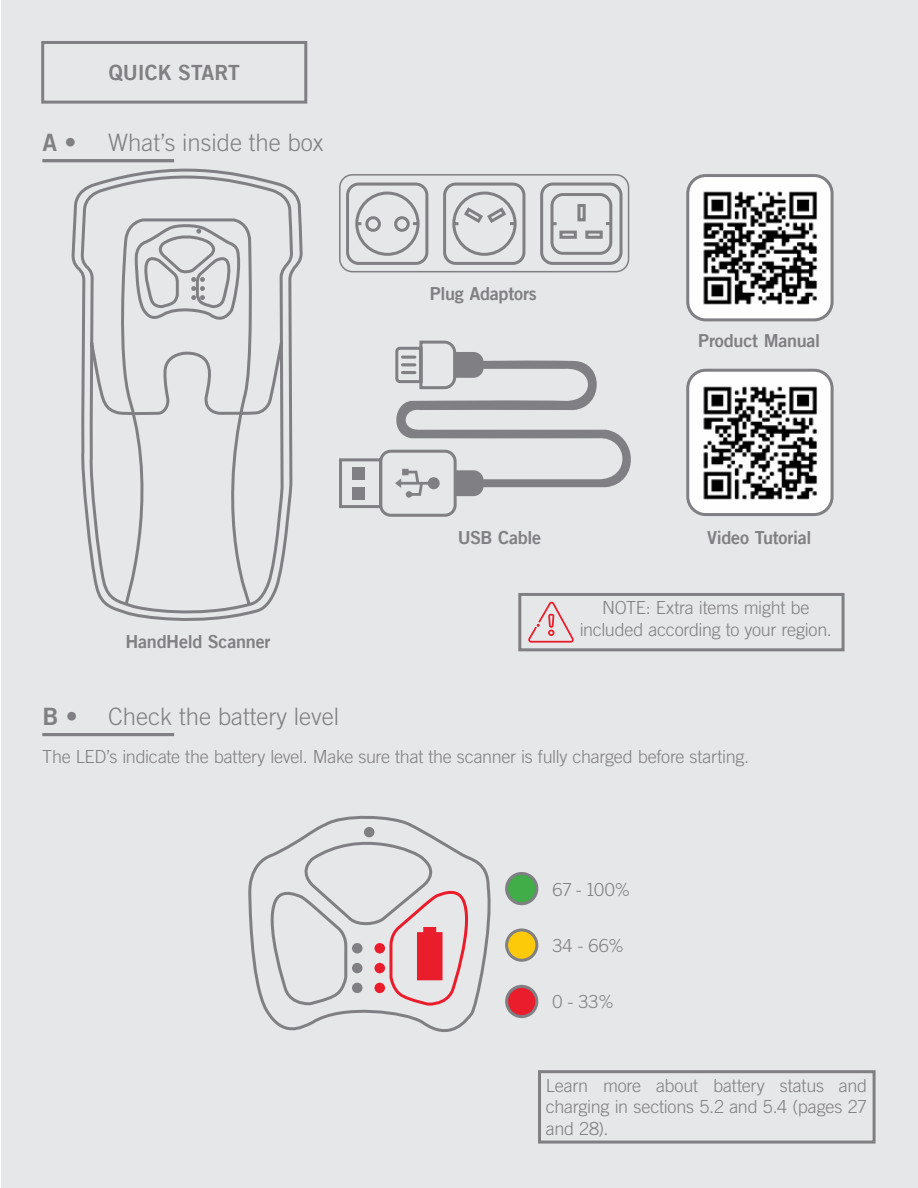
<style>
.page{position:relative;width:918px;height:1188px;background:#fff}
.page>*{position:absolute;margin:0;border:0;box-sizing:border-box;transform-origin:0 0}
.t1{font:300 24px "Trade Gothic LT Std";color:#807f83}
.t2{font:24px "Trade Gothic LT Bold Two";color:#807f83}
.t3{font:21px "Trade Gothic LT Bold Two";color:#807f83}
.t4{font:300 18px/21.6px "Trade Gothic LT Std";letter-spacing:-.015em;color:#807f83;text-align:justify}
.t5{font:18px "Trade Gothic LT Bold Two";letter-spacing:-.015em;color:#807f83}
</style>
<div class="page">
<div style="left:2px;top:0;width:916px;height:1188px;background:#e6e7e8"></div>
<svg style="left:72px;top:160px;width:231px;height:461px"></svg>
<svg style="left:196px;top:229px;width:5px;height:5px"></svg>
<svg style="left:191px;top:277px;width:14px;height:23px"></svg>
<svg style="left:346px;top:182px;width:83px;height:83px"></svg>
<svg style="left:540px;top:182px;width:83px;height:83px"></svg>
<div style="left:339px;top:174px;width:290px;height:98px;border:2px solid #807f83;border-radius:13px"></div>
<svg style="left:443px;top:182px;width:83px;height:83px"></svg>
<svg style="left:339px;top:340px;width:292px;height:177px"></svg>
<svg style="left:248px;top:815px;width:243px;height:217px"></svg>
<div style="left:364px;top:827px;width:10px;height:10px;background:#807f83;border-radius:50%"></div>
<div style="left:352px;top:943px;width:11px;height:10px;background:#807f83;border-radius:50%"></div>
<div style="left:352px;top:963px;width:11px;height:10px;background:#807f83;border-radius:50%"></div>
<div style="left:352px;top:983px;width:11px;height:10px;background:#807f83;border-radius:50%"></div>
<div style="left:374px;top:943px;width:11px;height:10px;background:#ea1d2c;border-radius:50%"></div>
<div style="left:374px;top:963px;width:11px;height:10px;background:#ea1d2c;border-radius:50%"></div>
<div style="left:374px;top:983px;width:11px;height:10px;background:#ea1d2c;border-radius:50%"></div>
<svg style="left:388px;top:885px;width:84px;height:122px"></svg>
<div style="left:507px;top:873px;width:30px;height:31px;background:#41ad49;border-radius:50%"></div>
<div style="left:505px;top:872px;width:33px;height:33px;border:3px solid #807f83;border-radius:50%"></div>
<div style="left:507px;top:930px;width:30px;height:30px;background:#fdca0a;border-radius:50%"></div>
<div style="left:505px;top:928px;width:33px;height:34px;border:3px solid #807f83;border-radius:50%"></div>
<div style="left:507px;top:986px;width:30px;height:31px;background:#ea1d2c;border-radius:50%"></div>
<div style="left:505px;top:985px;width:33px;height:33px;border:3px solid #807f83;border-radius:50%"></div>
<div style="left:41px;top:41px;width:266px;height:63px;border:3px solid #807f83"></div>
<svg style="left:528px;top:601px;width:46px;height:42px"></svg>
<div style="left:518px;top:593px;width:327px;height:58px;border:3px solid #807f83"></div>
<hr style="left:43px;top:159px;width:131px;height:3px;background:#807f83">
<hr style="left:43px;top:733px;width:131px;height:3px;background:#807f83">
<div style="left:538px;top:1070px;width:338px;height:74px;border:3px solid #807f83"></div>
<img style="left:690px;top:178px;width:140px;height:142px">
<div style="left:686px;top:174px;width:148px;height:147px;border:3px solid #807f83;border-radius:18px"></div>
<img style="left:690px;top:373px;width:140px;height:139px">
<div style="left:686px;top:369px;width:148px;height:147px;border:3px solid #807f83;border-radius:18px"></div>
<h1 class="t2" style="left:43px;top:127px;width:35px">A •</h1>
<p class="t3" style="left:109px;top:60px;width:132px">QUICK START</p>
<h1 class="t1" style="left:108px;top:128px;width:217px">What’s inside the box</h1>
<h1 class="t2" style="left:43px;top:701px;width:37px">B •</h1>
<p class="t5" style="left:126px;top:630px;width:147px">HandHeld Scanner</p>
<h1 class="t1" style="left:108px;top:702px;width:232px">Check the battery level</h1>
<p class="t5" style="left:430px;top:282px;width:108px">Plug Adaptors</p>
<p class="t5" style="left:698px;top:330px;width:123px">Product Manual</p>
<p class="t5" style="left:458px;top:526px;width:85px">USB Cable</p>
<p class="t5" style="left:707px;top:526px;width:106px">Video Tutorial</p>
<p class="t4" style="left:580px;top:597px;width:254px;text-align:center">NOTE: Extra items might be included according to your region.</p>
<p class="t4" style="left:42px;top:746px;width:708px">The LED’s indicate the battery level. Make sure that the scanner is fully charged before starting.</p>
<p class="t4" style="left:552px;top:878px;width:80px">67 - 100%</p>
<p class="t4" style="left:552px;top:935px;width:73px">34 - 66%</p>
<p class="t4" style="left:552px;top:991px;width:63px">0 - 33%</p>
<p class="t4" style="left:546px;top:1074px;width:323px">Learn more about battery status and charging in sections 5.2 and 5.4 (pages 27 and 28).</p>
</div>
